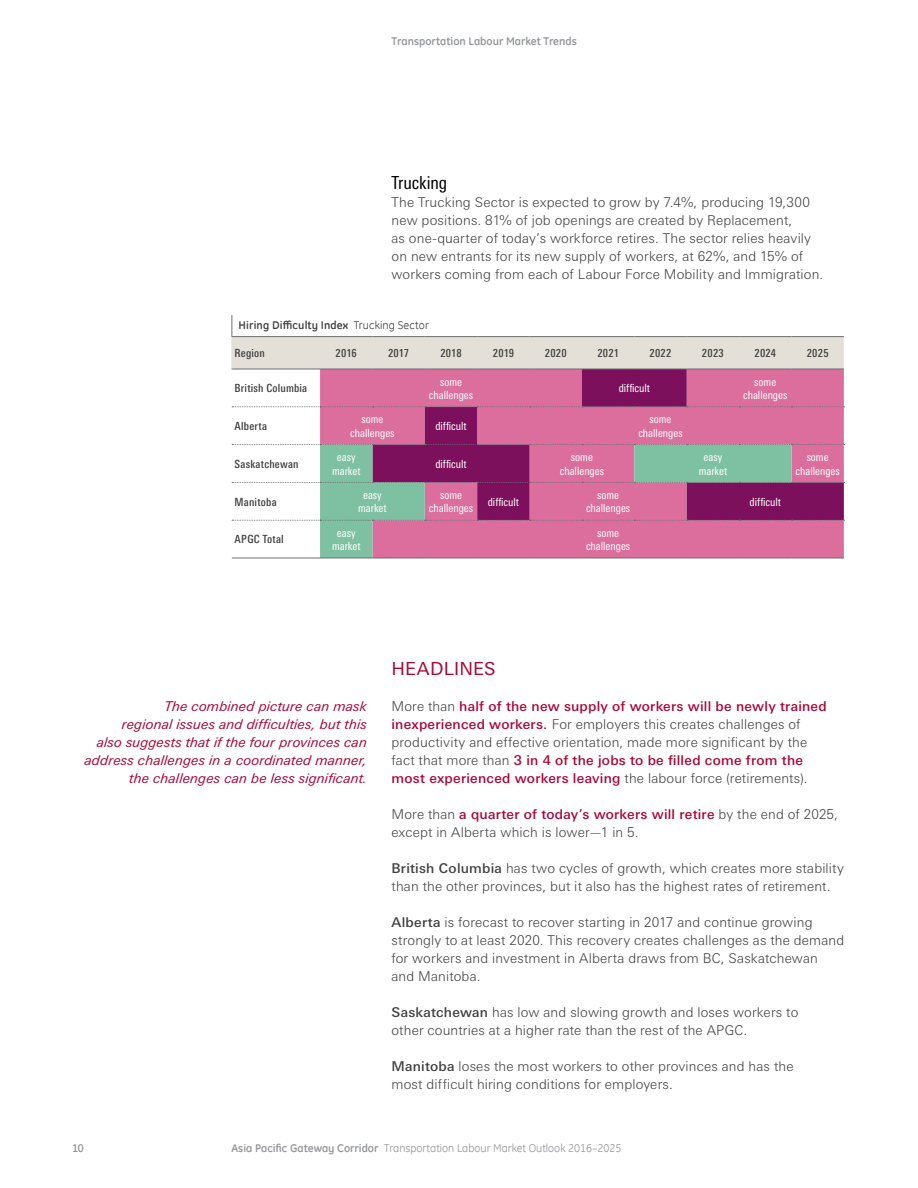
<style>
.page{position:relative;width:918px;height:1188px;background:#fff}
.page>*{position:absolute;margin:0;border:0;box-sizing:border-box;transform-origin:0 0}
.t1{font:18px "Linotype Univers Basic";letter-spacing:.01em;color:#ab0635}
.t2{font:condensed 18px "Linotype Univers";letter-spacing:-.005em;color:#000}
.t3{font:300 13.5px/18px "Linotype Univers Basic";letter-spacing:.01em;color:#414042}
.t4{font:italic 13.5px/18px "Linotype Univers Basic";letter-spacing:.01em;color:#ab0635;text-align:right}
.t5{font:condensed 11.25px/13.5px "Linotype Univers";color:#fff;text-align:center}
.t6{font:500 condensed 11.25px "Linotype Univers";letter-spacing:.02em;color:#414042}
.t7{font:11.25px "GE Inspira";color:#939598}
.t8{font:700 11.25px "GE Inspira";letter-spacing:.015em;color:#414042}
.t9{font:700 11.25px "GE Inspira";color:#939598}
.s1{font-weight:400}
.s2{font-weight:500;color:#ab0635}
.s3{font-weight:500}
.s4{font-weight:700}
</style>
<div class="page">
<div style="left:320px;top:370px;width:524px;height:188px;background:#dc6e9d"></div>
<svg style="left:372px;top:370px;width:472px;height:150px;background:#c85b8f"></svg>
<svg style="left:320px;top:445px;width:471px;height:113px;background:#ad6e8f"></svg>
<svg style="left:232px;top:315px;width:612px;height:54px"></svg>
<hr style="left:232px;top:336px;width:88px;height:1px;background:#6d6e71">
<hr style="left:320px;top:336px;width:52px;height:1px;background:#6d6e71">
<hr style="left:372px;top:336px;width:53px;height:1px;background:#6d6e71">
<hr style="left:425px;top:336px;width:52px;height:1px;background:#6d6e71">
<hr style="left:477px;top:336px;width:53px;height:1px;background:#6d6e71">
<hr style="left:530px;top:336px;width:52px;height:1px;background:#6d6e71">
<hr style="left:582px;top:336px;width:52px;height:1px;background:#6d6e71">
<hr style="left:634px;top:336px;width:53px;height:1px;background:#6d6e71">
<hr style="left:687px;top:336px;width:52px;height:1px;background:#6d6e71">
<hr style="left:739px;top:336px;width:52px;height:1px;background:#6d6e71">
<hr style="left:791px;top:336px;width:53px;height:1px;background:#6d6e71">
<hr style="left:232px;top:369px;width:88px;height:1px;background:#6d6e71">
<hr style="left:320px;top:369px;width:52px;height:1px;background:#6d6e71">
<hr style="left:372px;top:369px;width:53px;height:1px;background:#6d6e71">
<hr style="left:425px;top:369px;width:52px;height:1px;background:#6d6e71">
<hr style="left:477px;top:369px;width:53px;height:1px;background:#6d6e71">
<hr style="left:530px;top:369px;width:52px;height:1px;background:#6d6e71">
<hr style="left:582px;top:369px;width:52px;height:1px;background:#6d6e71">
<hr style="left:634px;top:369px;width:53px;height:1px;background:#6d6e71">
<hr style="left:687px;top:369px;width:52px;height:1px;background:#6d6e71">
<hr style="left:739px;top:369px;width:52px;height:1px;background:#6d6e71">
<hr style="left:791px;top:369px;width:53px;height:1px;background:#6d6e71">
<hr style="left:320px;top:558px;width:52px;height:1px;background:#6d6e71">
<hr style="left:372px;top:558px;width:53px;height:1px;background:#6d6e71">
<hr style="left:425px;top:558px;width:52px;height:1px;background:#6d6e71">
<hr style="left:477px;top:558px;width:53px;height:1px;background:#6d6e71">
<hr style="left:530px;top:558px;width:52px;height:1px;background:#6d6e71">
<hr style="left:582px;top:558px;width:52px;height:1px;background:#6d6e71">
<hr style="left:634px;top:558px;width:53px;height:1px;background:#6d6e71">
<hr style="left:687px;top:558px;width:52px;height:1px;background:#6d6e71">
<hr style="left:739px;top:558px;width:52px;height:1px;background:#6d6e71">
<hr style="left:791px;top:558px;width:53px;height:1px;background:#6d6e71">
<hr style="left:232px;top:337px;width:1px;height:32px;background:#e4e0d8">
<svg style="left:232px;top:407px;width:613px;height:1px"></svg>
<svg style="left:232px;top:444px;width:613px;height:1px"></svg>
<svg style="left:232px;top:482px;width:613px;height:1px"></svg>
<hr style="left:232px;top:558px;width:88px;height:1px;background:#6d6e71">
<svg style="left:232px;top:520px;width:613px;height:1px"></svg>
<p class="t9" style="left:392px;top:34px;width:187px">Transportation Labour Market Trends</p>
<h1 class="t2" style="left:392px;top:172px;width:57px">Trucking</h1>
<p class="t3" style="left:392px;top:193px;width:433px">The Trucking Sector is expected to grow by 7.4%, producing 19,300 new positions. 81% of job openings are created by Replacement,<br>as one-quarter of today’s workforce retires. The sector relies heavily on new entrants for its new supply of workers, at 62%, and 15% of workers coming from each of Labour Force Mobility and Immigration.</p>
<p class="t8" style="left:239px;top:318px;width:192px">Hiring Difficulty Index <span class="s1">Trucking Sector</span></p>
<p class="t6" style="left:235px;top:347px;width:32px">Region</p>
<p class="t6" style="left:336px;top:347px;width:23px">2016</p>
<p class="t6" style="left:388px;top:347px;width:23px">2017</p>
<p class="t6" style="left:440px;top:347px;width:23px">2018</p>
<p class="t6" style="left:493px;top:347px;width:23px">2019</p>
<p class="t6" style="left:545px;top:347px;width:23px">2020</p>
<p class="t6" style="left:597px;top:347px;width:23px">2021</p>
<p class="t6" style="left:650px;top:347px;width:23px">2022</p>
<p class="t6" style="left:702px;top:347px;width:23px">2023</p>
<p class="t6" style="left:755px;top:347px;width:23px">2024</p>
<p class="t6" style="left:807px;top:347px;width:23px">2025</p>
<p class="t6" style="left:235px;top:382px;width:74px">British Columbia</p>
<p class="t5" style="left:429px;top:375px;width:46px">some challenges</p>
<p class="t5" style="left:619px;top:382px;width:33px">difficult</p>
<p class="t5" style="left:743px;top:375px;width:46px">some challenges</p>
<p class="t6" style="left:235px;top:420px;width:34px">Alberta</p>
<p class="t5" style="left:350px;top:413px;width:46px">some challenges</p>
<p class="t5" style="left:435px;top:419px;width:33px">difficult</p>
<p class="t5" style="left:638px;top:413px;width:46px">some challenges</p>
<p class="t6" style="left:235px;top:457px;width:66px">Saskatchewan</p>
<p class="t5" style="left:332px;top:450px;width:30px">easy market</p>
<p class="t5" style="left:435px;top:457px;width:33px">difficult</p>
<p class="t5" style="left:560px;top:450px;width:46px">some challenges</p>
<p class="t5" style="left:699px;top:450px;width:30px">easy market</p>
<p class="t5" style="left:796px;top:450px;width:46px">some challenges</p>
<p class="t6" style="left:235px;top:495px;width:44px">Manitoba</p>
<p class="t5" style="left:358px;top:488px;width:30px">easy market</p>
<p class="t5" style="left:429px;top:488px;width:46px">some challenges</p>
<p class="t5" style="left:488px;top:495px;width:33px">difficult</p>
<p class="t5" style="left:586px;top:488px;width:46px">some challenges</p>
<p class="t5" style="left:750px;top:495px;width:33px">difficult</p>
<p class="t6" style="left:235px;top:533px;width:51px">APGC Total</p>
<p class="t5" style="left:332px;top:526px;width:30px">easy market</p>
<p class="t5" style="left:586px;top:526px;width:46px">some challenges</p>
<p class="t4" style="left:85px;top:697px;width:284px">The combined picture can mask<br>regional issues and difficulties, but this<br>also suggests that if the four provinces can address challenges in a coordinated manner, the challenges can be less significant.</p>
<h1 class="t1" style="left:392px;top:658px;width:106px">HEADLINES</h1>
<p class="t3" style="left:392px;top:697px;width:437px">More than <span class="s2">half of the new supply of workers will be newly trained inexperienced workers.</span> For employers this creates challenges of productivity and effective orientation, made more significant by the fact that more than <span class="s2">3 in 4 of the jobs to be filled come from the most experienced workers leaving</span> the labour force (retirements).</p>
<p class="t3" style="left:392px;top:805px;width:448px">More than <span class="s2">a quarter of today’s workers will retire</span> by the end of 2025, except in Alberta which is lower—1 in 5.</p>
<p class="t3" style="left:392px;top:859px;width:454px"><span class="s3">British Columbia</span> has two cycles of growth, which creates more stability than the other provinces, but it also has the highest rates of retirement.</p>
<p class="t3" style="left:392px;top:913px;width:454px"><span class="s3">Alberta</span> is forecast to recover starting in 2017 and continue growing strongly to at least 2020. This recovery creates challenges as the demand for workers and investment in Alberta draws from BC, Saskatchewan<br>and Manitoba.</p>
<p class="t3" style="left:392px;top:1003px;width:408px"><span class="s3">Saskatchewan</span> has low and slowing growth and loses workers to other countries at a higher rate than the rest of the APGC.</p>
<p class="t3" style="left:392px;top:1057px;width:404px"><span class="s3">Manitoba</span> loses the most workers to other provinces and has the most difficult hiring conditions for employers.</p>
<p class="t9" style="left:72px;top:1141px;width:13px">10</p>
<p class="t7" style="left:232px;top:1141px;width:391px"><span class="s4">Asia Pacific Gateway Corridor</span> Transportation Labour Market Outlook 2016–2025</p>
</div>
